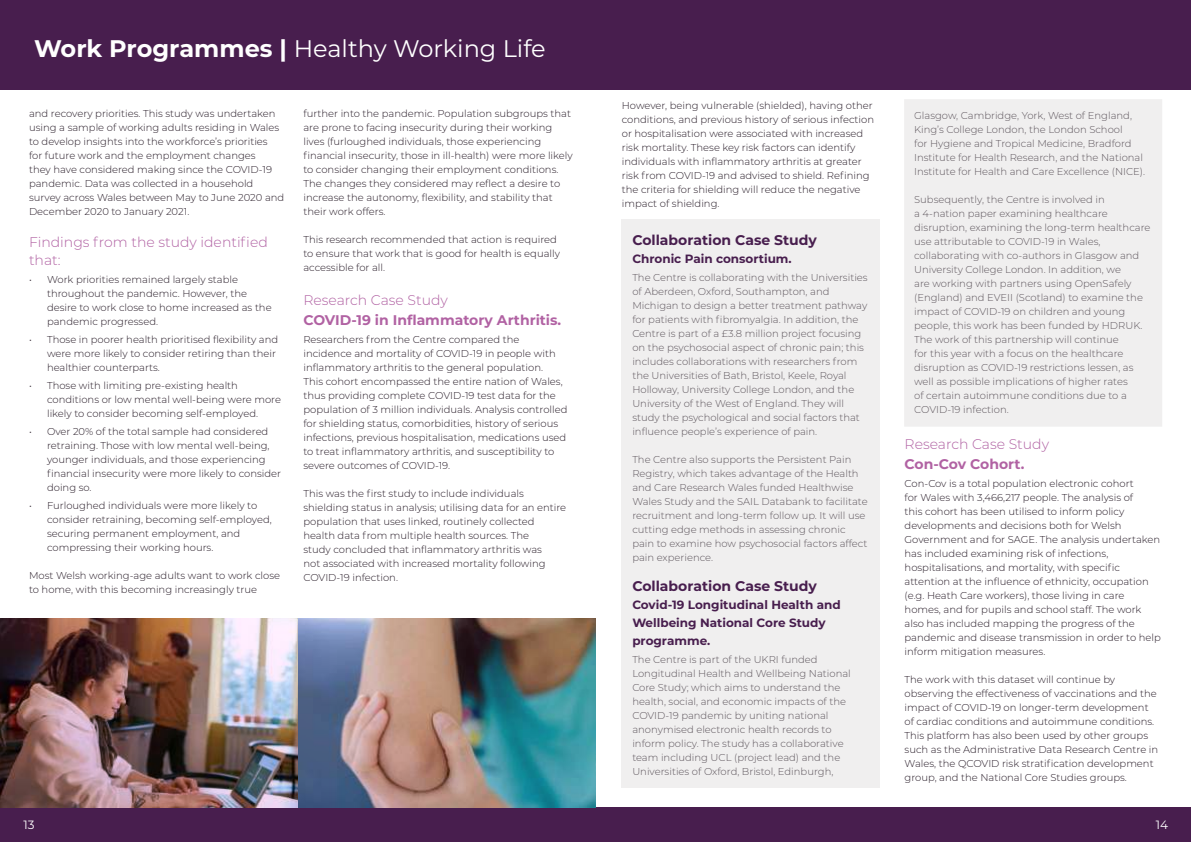
<style>
.page{position:relative;width:1191px;height:842px;background:#fff}
.page>*{position:absolute;margin:0;border:0;box-sizing:border-box;transform-origin:0 0}
.t1{font:24px "Montserrat";color:#fff}
.t2{font:300 14px/18px "Montserrat";color:#b162a3}
.t3{font:700 14px "Montserrat";color:#b162a3}
.t4{font:700 14px "Montserrat";color:#481e4e}
.t5{font:700 12px/18px "Montserrat";color:#481e4e}
.t6{font:12px "Montserrat";color:#fff}
.t7{font:300 10px/14px "Montserrat";color:#271b27}
.t8{font:300 10px/14px "Montserrat";color:#5d555c}
.s1{font-weight:700}
</style>
<div class="page">
<div style="left:0;top:808px;width:1191px;height:34px;background:#481e4e"></div>
<div style="left:0;top:0;width:1191px;height:89px;background:#481e4e"></div>
<div style="left:621px;top:220px;width:258px;height:568px;background:#f0efef"></div>
<img style="left:0;top:618px;width:595px;height:190px">
<div style="left:909px;top:104px;width:248px;height:318px;background:#f0efef"></div>
<div style="left:904px;top:99px;width:258px;height:328px;border:10px solid #f0efef"></div>
<h1 class="t1" style="left:34px;top:39px;width:513px"><span class="s1">Work Programmes |</span> Healthy Working Life</h1>
<p class="t7" style="left:29px;top:107px;width:257px">and recovery priorities. This study was undertaken using a sample of working adults residing in Wales to develop insights into the workforce’s priorities<br>for future work and the employment changes<br>they have considered making since the COVID-19 pandemic. Data was collected in a household survey across Wales between May to June 2020 and December 2020 to January 2021.</p>
<h2 class="t2" style="left:29px;top:234px;width:240px">Findings from the study identified that:</h2>
<p class="t7" style="left:47px;top:273px;width:226px;text-indent:-18px">• Work priorities remained largely stable throughout the pandemic. However, the desire to work close to home increased as the pandemic progressed.</p>
<p class="t7" style="left:47px;top:333px;width:233px;text-indent:-18px">• Those in poorer health prioritised flexibility and were more likely to consider retiring than their healthier counterparts.</p>
<p class="t7" style="left:47px;top:379px;width:235px;text-indent:-18px">• Those with limiting pre-existing health conditions or low mental well-being were more likely to consider becoming self-employed.</p>
<p class="t7" style="left:47px;top:425px;width:235px;text-indent:-18px">• Over 20% of the total sample had considered retraining. Those with low mental well-being, younger individuals, and those experiencing financial insecurity were more likely to consider doing so.</p>
<p class="t7" style="left:47px;top:499px;width:226px;text-indent:-18px">• Furloughed individuals were more likely to consider retraining, becoming self-employed, securing permanent employment, and compressing their working hours.</p>
<p class="t7" style="left:29px;top:569px;width:252px">Most Welsh working-age adults want to work close to home, with this becoming increasingly true</p>
<p class="t7" style="left:303px;top:107px;width:271px">further into the pandemic. Population subgroups that are prone to facing insecurity during their working lives (furloughed individuals, those experiencing financial insecurity, those in ill-health) were more likely to consider changing their employment conditions.<br>The changes they considered may reflect a desire to increase the autonomy, flexibility, and stability that their work offers.</p>
<p class="t7" style="left:303px;top:233px;width:258px">This research recommended that action is required to ensure that work that is good for health is equally accessible for all.</p>
<h2 class="t2" style="left:303px;top:292px;width:146px">Research Case Study</h2>
<h2 class="t3" style="left:303px;top:314px;width:259px">COVID-19 in Inflammatory Arthritis.</h2>
<p class="t7" style="left:303px;top:333px;width:266px">Researchers from the Centre compared the incidence and mortality of COVID-19 in people with inflammatory arthritis to the general population.<br>This cohort encompassed the entire nation of Wales, thus providing complete COVID-19 test data for the population of 3 million individuals. Analysis controlled for shielding status, comorbidities, history of serious infections, previous hospitalisation, medications used to treat inflammatory arthritis, and susceptibility to severe outcomes of COVID-19.</p>
<p class="t7" style="left:303px;top:487px;width:264px">This was the first study to include individuals shielding status in analysis; utilising data for an entire population that uses linked, routinely collected health data from multiple health sources. The<br>study concluded that inflammatory arthritis was<br>not associated with increased mortality following COVID-19 infection.</p>
<p class="t7" style="left:622px;top:99px;width:254px">However, being vulnerable (shielded), having other conditions, and previous history of serious infection or hospitalisation were associated with increased risk mortality. These key risk factors can identify individuals with inflammatory arthritis at greater risk from COVID-19 and advised to shield. Refining the criteria for shielding will reduce the negative impact of shielding.</p>
<h2 class="t4" style="left:632px;top:233px;width:186px">Collaboration Case Study</h2>
<p class="t5" style="left:632px;top:250px;width:161px">Chronic Pain consortium.</p>
<p class="t8" style="left:632px;top:270px;width:237px">The Centre is collaborating with the Universities of Aberdeen, Oxford, Southampton, and Michigan to design a better treatment pathway for patients with fibromyalgia. In addition, the Centre is part of a £3.8 million project focusing on the psychosocial aspect of chronic pain; this includes collaborations with researchers from the Universities of Bath, Bristol, Keele, Royal Holloway, University College London, and the University of the West of England. They will study the psychological and social factors that influence people’s experience of pain.</p>
<p class="t8" style="left:632px;top:452px;width:237px">The Centre also supports the Persistent Pain Registry, which takes advantage of the Health and Care Research Wales funded Healthwise Wales Study and the SAIL Databank to facilitate recruitment and long-term follow up. It will use cutting edge methods in assessing chronic pain to examine how psychosocial factors affect pain experience.</p>
<h2 class="t4" style="left:632px;top:580px;width:186px">Collaboration Case Study</h2>
<p class="t5" style="left:632px;top:597px;width:210px">Covid-19 Longitudinal Health and<br>Wellbeing National Core Study programme.</p>
<p class="t8" style="left:632px;top:653px;width:220px">The Centre is part of the UKRI funded Longitudinal Health and Wellbeing National Core Study; which aims to understand the health, social, and economic impacts of the COVID-19 pandemic by uniting national anonymised electronic health records to inform policy. The study has a collaborative team including UCL (project lead) and the Universities of Oxford, Bristol, Edinburgh,</p>
<p class="t8" style="left:914px;top:109px;width:232px">Glasgow, Cambridge, York, West of England, King’s College London, the London School<br>for Hygiene and Tropical Medicine, Bradford Institute for Health Research, and the National Institute for Health and Care Excellence (NICE).</p>
<p class="t8" style="left:914px;top:193px;width:238px">Subsequently, the Centre is involved in<br>a 4-nation paper examining healthcare disruption, examining the long-term healthcare use attributable to COVID-19 in Wales, collaborating with co-authors in Glasgow and University College London. In addition, we<br>are working with partners using OpenSafely (England) and EVEII (Scotland) to examine the impact of COVID-19 on children and young people, this work has been funded by HDRUK.<br>The work of this partnership will continue<br>for this year with a focus on the healthcare disruption as COVID-19 restrictions lessen, as well as possible implications of higher rates<br>of certain autoimmune conditions due to a COVID-19 infection.</p>
<h2 class="t2" style="left:904px;top:435px;width:146px">Research Case Study</h2>
<h2 class="t3" style="left:904px;top:457px;width:121px">Con-Cov Cohort.</h2>
<p class="t7" style="left:904px;top:476px;width:258px">Con-Cov is a total population electronic cohort<br>for Wales with 3,466,217 people. The analysis of<br>this cohort has been utilised to inform policy developments and decisions both for Welsh Government and for SAGE. The analysis undertaken has included examining risk of infections, hospitalisations, and mortality, with specific attention at the influence of ethnicity, occupation (e.g. Heath Care workers), those living in care homes, and for pupils and school staff. The work also has included mapping the progress of the pandemic and disease transmission in order to help inform mitigation measures.</p>
<p class="t7" style="left:904px;top:672px;width:255px">The work with this dataset will continue by observing the effectiveness of vaccinations and the impact of COVID-19 on longer-term development of cardiac conditions and autoimmune conditions.<br>This platform has also been used by other groups such as the Administrative Data Research Centre in Wales, the QCOVID risk stratification development group, and the National Core Studies groups.</p>
<p class="t6" style="left:24px;top:820px;width:13px">13</p>
<p class="t6" style="left:1155px;top:820px;width:14px">14</p>
</div>
